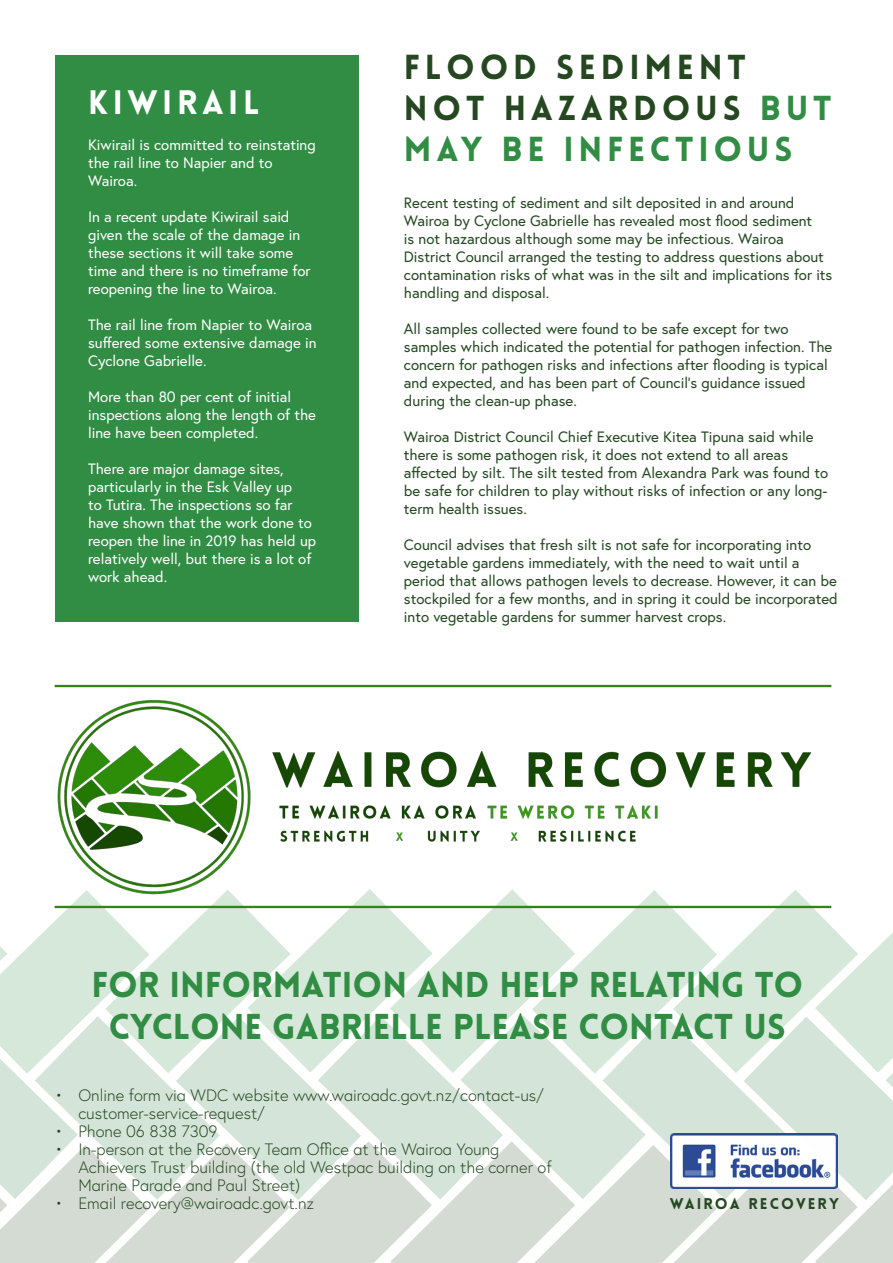
<style>
.page{position:relative;width:893px;height:1263px;background:#fff}
.page>*{position:absolute;margin:0;border:0;box-sizing:border-box;transform-origin:0 0}
.t1{font:900 35.1px/42.2px "Lovelo";color:#308d43;text-align:center}
.t2{font:900 33.9px/40.7px "Lovelo";letter-spacing:.14em;color:#254821}
.t3{font:900 33.15px "Lovelo";letter-spacing:.14em;color:#fff}
.t4{font:300 16.5px/18px "Europa";color:#254821}
.t5{font:900 15.15px "Lovelo";letter-spacing:.14em;color:#254821}
.t6{font:15px/18px "Europa";color:#254821}
.t7{font:15px/18px "Europa";color:#fff}
.s1{color:#308d43}
</style>
<div class="page">
<div style="left:55px;top:55px;width:304px;height:566px;background:#308d43"></div>
<svg style="left:0;top:932px;width:893px;height:331px;background:#dae6dc"></svg>
<img style="left:27px;top:684px;width:832px;height:251px">
<img style="left:670px;top:1133px;width:167px;height:55px">
<h3 class="t3" style="left:88px;top:82px;width:173px">KIWIRAIL</h3>
<p class="t7" style="left:88px;top:135px;width:229px">Kiwirail is committed to reinstating the rail line to Napier and to<br>Wairoa.</p>
<p class="t7" style="left:88px;top:207px;width:224px">In a recent update Kiwirail said given the scale of the damage in these sections it will take some time and there is no timeframe for reopening the line to Wairoa.</p>
<p class="t7" style="left:88px;top:315px;width:230px">The rail line from Napier to Wairoa suffered some extensive damage in<br>Cyclone Gabrielle.</p>
<p class="t7" style="left:88px;top:387px;width:229px">More than 80 per cent of initial inspections along the length of the line have been completed.</p>
<p class="t7" style="left:88px;top:459px;width:230px">There are major damage sites, particularly in the Esk Valley up<br>to Tutira. The inspections so far have shown that the work done to reopen the line in 2019 has held up relatively well, but there is a lot of work ahead.</p>
<h2 class="t2" style="left:404px;top:48px;width:429px">FLOOD SEDIMENT<br>NOT HAZARDOUS <span class="s1">BUT<br>MAY BE INFECTIOUS</span></h2>
<p class="t6" style="left:404px;top:194px;width:430px">Recent testing of sediment and silt deposited in and around Wairoa by Cyclone Gabrielle has revealed most flood sediment<br>is not hazardous although some may be infectious. Wairoa District Council arranged the testing to address questions about contamination risks of what was in the silt and implications for its handling and disposal.</p>
<p class="t6" style="left:404px;top:320px;width:430px">All samples collected were found to be safe except for two samples which indicated the potential for pathogen infection. The concern for pathogen risks and infections after flooding is typical and expected, and has been part of Council’s guidance issued during the clean-up phase.</p>
<p class="t6" style="left:404px;top:428px;width:426px">Wairoa District Council Chief Executive Kitea Tipuna said while there is some pathogen risk, it does not extend to all areas affected by silt. The silt tested from Alexandra Park was found to be safe for children to play without risks of infection or any long&shy;term health issues.</p>
<p class="t6" style="left:404px;top:536px;width:435px">Council advises that fresh silt is not safe for incorporating into vegetable gardens immediately, with the need to wait until a period that allows pathogen levels to decrease. However, it can be stockpiled for a few months, and in spring it could be incorporated into vegetable gardens for summer harvest crops.</p>
<h1 class="t1" style="left:91px;top:964px;width:713px">FOR INFORMATION AND HELP RELATING TO<br>CYCLONE GABRIELLE PLEASE CONTACT US</h1>
<p class="t4" style="left:78px;top:1086px;width:467px;text-indent:-24px">• Online form via WDC website www.wairoadc.govt.nz/contact-us/ customer-service-request/</p>
<p class="t4" style="left:55px;top:1122px;width:164px">• Phone 06 838 7309</p>
<p class="t4" style="left:78px;top:1140px;width:475px;text-indent:-24px">• In-person at the Recovery Team Office at the Wairoa Young<br>Achievers Trust building (the old Westpac building on the corner of<br>Marine Parade and Paul Street)</p>
<p class="t4" style="left:55px;top:1194px;width:261px">• Email recovery@wairoadc.govt.nz</p>
<p class="t5" style="left:670px;top:1194px;width:171px">WAIROA RECOVERY</p>
</div>
